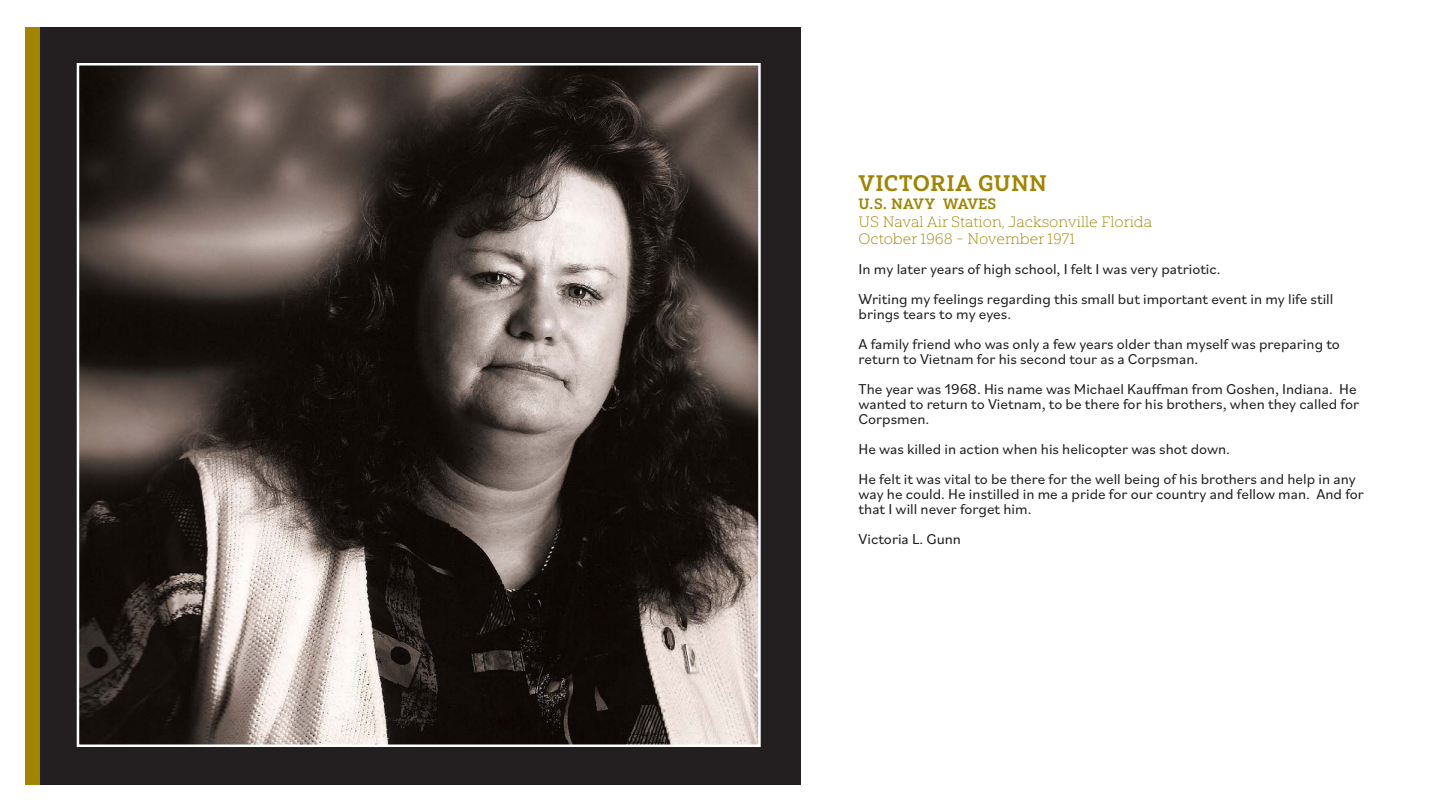
<style>
.page{position:relative;width:1440px;height:810px;background:#fff}
.page>*{position:absolute;margin:0;border:0;box-sizing:border-box;transform-origin:0 0}
.t1{font:22.5px "Yorkten Slab Nor Bol";letter-spacing:.02em;color:#a18500}
.t2{font:15px/15px "Bilo";color:#231f20}
.t3{font:15px "Yorkten Slab Ext Thi";color:#a18500}
.t4{font:15px "Yorkten Slab Nor Bol";color:#a18500}
</style>
<div class="page">
<div style="left:37px;top:27px;width:764px;height:758px;background:#231f20"></div>
<img style="left:80px;top:66px;width:678px;height:678px">
<div style="left:25px;top:27px;width:15px;height:758px;background:#a18500"></div>
<p class="t1" style="left:859px;top:169px;width:190px">VICTORIA GUNN</p>
<p class="t4" style="left:859px;top:195px;width:139px">U.S. NAVY WAVES</p>
<p class="t3" style="left:859px;top:213px;width:295px">US Naval Air Station, Jacksonville Florida</p>
<p class="t3" style="left:859px;top:230px;width:218px">October 1968 - November 1971</p>
<p class="t2" style="left:859px;top:260px;width:364px">In my later years of high school, I felt I was very patriotic.</p>
<p class="t2" style="left:859px;top:290px;width:476px">Writing my feelings regarding this small but important event in my life still brings tears to my eyes.</p>
<p class="t2" style="left:859px;top:335px;width:483px">A family friend who was only a few years older than myself was preparing to return to Vietnam for his second tour as a Corpsman.</p>
<p class="t2" style="left:859px;top:380px;width:502px">The year was 1968. His name was Michael Kauffman from Goshen, Indiana. He wanted to return to Vietnam, to be there for his brothers, when they called for<br>Corpsmen.</p>
<p class="t2" style="left:859px;top:440px;width:373px">He was killed in action when his helicopter was shot down.</p>
<p class="t2" style="left:859px;top:470px;width:507px">He felt it was vital to be there for the well being of his brothers and help in any way he could. He instilled in me a pride for our country and fellow man. And for that I will never forget him.</p>
<p class="t2" style="left:859px;top:530px;width:104px">Victoria L. Gunn</p>
</div>
